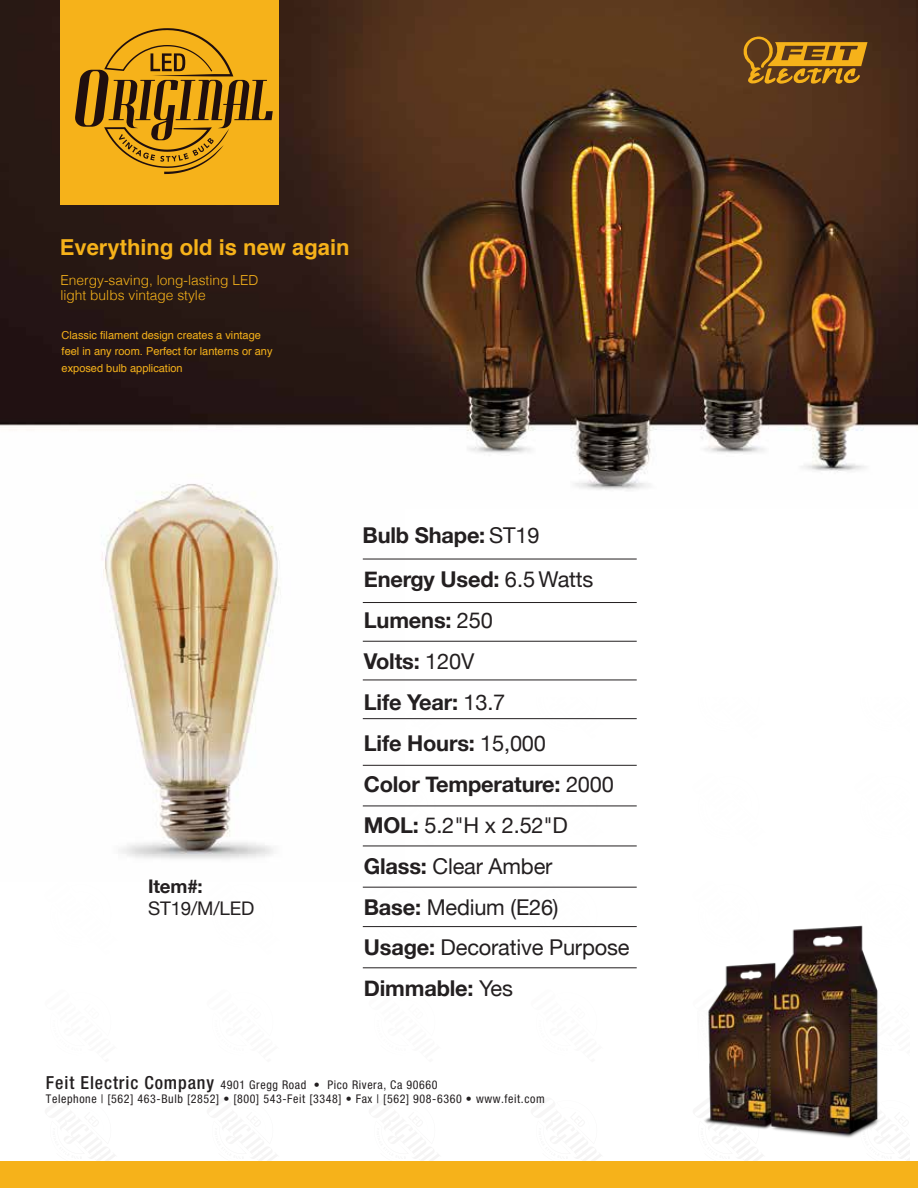
<style>
.page{position:relative;width:918px;height:1188px;background:#fff}
.page>*{position:absolute;margin:0;border:0;box-sizing:border-box;transform-origin:0 0}
.t1{font:700 22.05px "Helvetica";color:#f6b21a}
.t2{font:700 21.75px/41px "Helvetica Neue";letter-spacing:-.01em;color:#231f20}
.t3{font:18.75px "Helvetica Neue";letter-spacing:-.01em;color:#231f20}
.t4{font:700 18.75px "Helvetica Neue";color:#231f20}
.t5{font:300 13.8px/15.1px "Helvetica";color:#f6b21a}
.t6{font:condensed 12px/14.4px "Helvetica Neue";letter-spacing:.05em;color:#231f20}
.t7{font:10.95px/16.5px "Helvetica";color:#f6b21a}
.s1{font-weight:400}
.s2{font-weight:500;font-size:18px}
</style>
<div class="page">
<img style="left:0;top:0;width:918px;height:491px">
<img style="left:0;top:458px;width:405px;height:401px">
<div style="left:0;top:1161px;width:918px;height:27px;background:#f6b21a"></div>
<div style="left:60px;top:0;width:219px;height:205px;background:#f6b21a"></div>
<svg style="left:742px;top:36px;width:126px;height:49px;background:#99691b"></svg>
<hr style="left:363px;top:602px;width:274px;height:1px;background:#231f20">
<hr style="left:363px;top:559px;width:274px;height:1px;background:#231f20">
<hr style="left:363px;top:641px;width:274px;height:1px;background:#231f20">
<hr style="left:363px;top:680px;width:274px;height:1px;background:#231f20">
<hr style="left:363px;top:718px;width:274px;height:1px;background:#231f20">
<hr style="left:363px;top:765px;width:274px;height:1px;background:#231f20">
<hr style="left:363px;top:806px;width:274px;height:1px;background:#231f20">
<hr style="left:363px;top:846px;width:274px;height:1px;background:#231f20">
<hr style="left:363px;top:887px;width:274px;height:1px;background:#231f20">
<hr style="left:363px;top:926px;width:274px;height:1px;background:#231f20">
<hr style="left:363px;top:968px;width:274px;height:1px;background:#231f20">
<svg style="left:75px;top:28px;width:198px;height:146px"></svg>
<img style="left:704px;top:925px;width:176px;height:213px">
<p class="t1" style="left:60px;top:230px;width:291px">Everything old is new again</p>
<p class="t5" style="left:60px;top:271px;width:199px">Energy-saving, long-lasting LED light bulbs vintage style</p>
<p class="t7" style="left:62px;top:327px;width:212px">Classic filament design creates a vintage feel in any room. Perfect for lanterns or any exposed bulb application</p>
<p class="t4" style="left:148px;top:872px;width:56px">Item#:</p>
<p class="t3" style="left:148px;top:895px;width:108px">ST19/M/LED</p>
<p class="t2" style="left:363px;top:515px;width:178px">Bulb Shape: <span class="s1">ST19</span></p>
<p class="t2" style="left:364px;top:560px;width:267px">Energy Used: <span class="s1">6.5 Watts<br></span>Lumens: <span class="s1">250<br></span>Volts: <span class="s1">120V<br></span>Life Year: <span class="s1">13.7<br></span>Life Hours: <span class="s1">15,000<br></span>Color Temperature: <span class="s1">2000<br></span>MOL: <span class="s1">5.2"H x 2.52"D<br></span>Glass: <span class="s1">Clear Amber<br></span>Base: <span class="s1">Medium (E26)<br></span>Usage: <span class="s1">Decorative Purpose<br></span>Dimmable: <span class="s1">Yes</span></p>
<p class="t6" style="left:46px;top:1077px;width:500px"><span class="s2">Feit Electric Company</span> 4901 Gregg Road • Pico Rivera, Ca 90660<br>Telephone | [562] 463-Bulb [2852] • [800] 543-Feit [3348] • Fax | [562] 908-6360 • www.feit.com</p>
</div>
